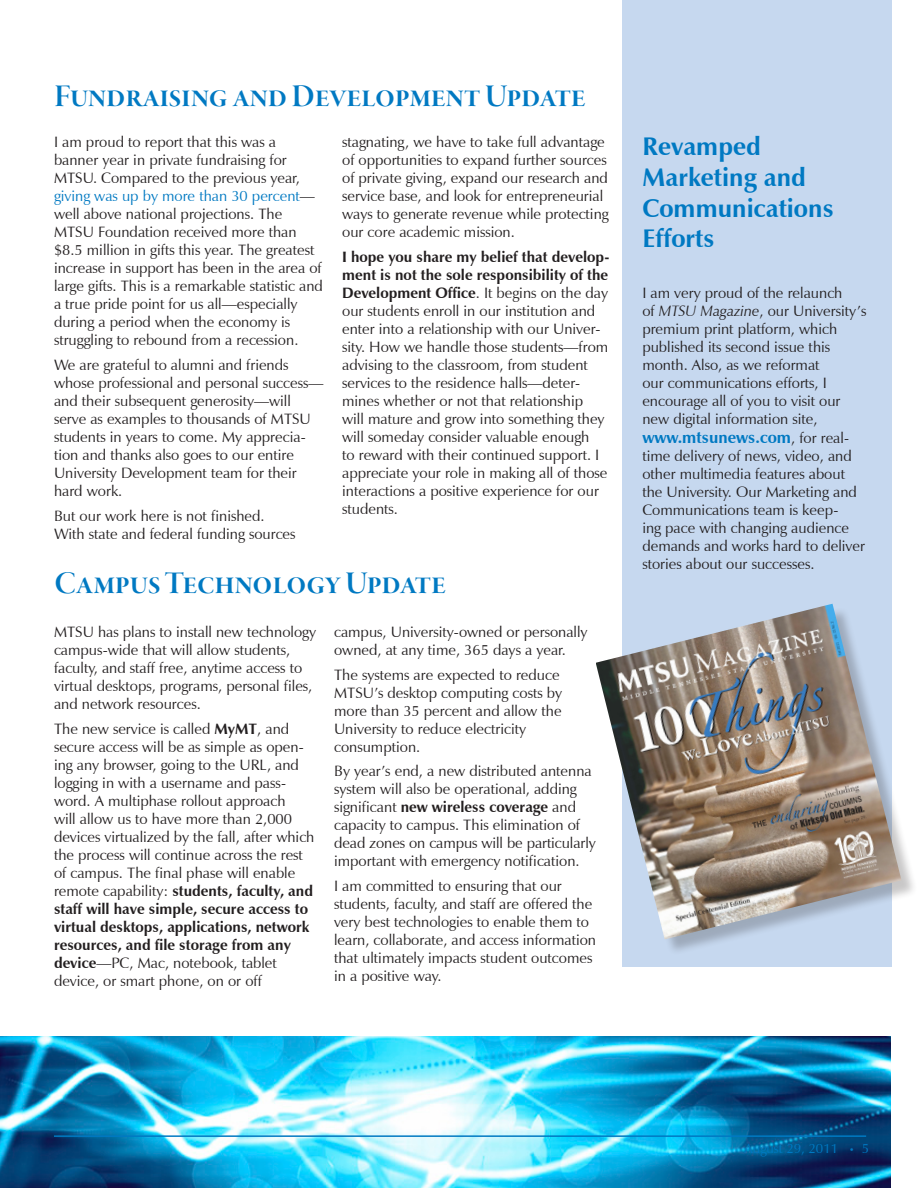
<style>
.page{position:relative;width:918px;height:1188px;background:#fff}
.page>*{position:absolute;margin:0;border:0;box-sizing:border-box;transform-origin:0 0}
.t1{font:33px "Garamond Premr Pro Smbd Disp";letter-spacing:.005em;color:#0079c2}
.t2{font:700 25.5px/30.6px "Zapf Humanist 601 BT";color:#0079c2}
.t3{font:700 16.5px "Zapf Humanist 601 BT";color:#0079c2}
.t4{font:15px/18px "Zapf Humanist 601 BT";color:#231f20}
.t5{font:13.5px "Zapf Humanist 601 BT";color:#0079c2}
.s1{color:#0079c2}
.s2{font-weight:700}
.s3{font-style:italic}
.s4{font-weight:400;font-size:15px;color:#231f20}
.s5{font-size:9px}
</style>
<div class="page">
<img style="left:0;top:1037px;width:891px;height:151px">
<div style="left:622px;top:0;width:270px;height:967px;background:#c6d8ef"></div>
<div style="left:598px;top:607px;width:320px;height:349px;background:#231f20;opacity:.25"></div>
<img style="left:596px;top:604px;width:306px;height:335px">
<hr style="left:54px;top:1135px;width:812px;height:2px;background:#0079c2">
<h1 class="t1" style="left:54px;top:78px;width:533px">Fundraising and Development Update</h1>
<p class="t4" style="left:54px;top:133px;width:271px">I am proud to report that this was a banner year in private fundraising for MTSU. Compared to the previous year, <span class="s1">giving was up by more than 30 percent</span>— well above national projections. The MTSU Foundation received more than $8.5 million in gifts this year. The greatest increase in support has been in the area of large gifts. This is a remarkable statistic and a true pride point for us all—especially during a period when the economy is struggling to rebound from a recession.</p>
<p class="t4" style="left:54px;top:356px;width:271px">We are grateful to alumni and friends whose professional and personal success— and their subsequent generosity—will serve as examples to thousands of MTSU students in years to come. My apprecia&shy;tion and thanks also goes to our entire University Development team for their hard work.</p>
<p class="t4" style="left:54px;top:506px;width:243px">But our work here is not finished.<br>With state and federal funding sources</p>
<p class="t4" style="left:342px;top:133px;width:268px">stagnating, we have to take full advantage of opportunities to expand further sources of private giving, expand our research and service base, and look for entrepreneurial ways to generate revenue while protecting our core academic mission.</p>
<p class="t4" style="left:342px;top:248px;width:269px"><span class="s2">I hope you share my belief that develop&shy;ment is not the sole responsibility of the Development Office</span>. It begins on the day our students enroll in our institution and enter into a relationship with our Univer&shy;sity. How we handle those students—from advising to the classroom, from student services to the residence halls—deter&shy;mines whether or not that relationship<br>will mature and grow into something they will someday consider valuable enough<br>to reward with their continued support. I appreciate your role in making all of those interactions a positive experience for our students.</p>
<h1 class="t1" style="left:54px;top:565px;width:393px">Campus Technology Update</h1>
<p class="t4" style="left:54px;top:623px;width:264px">MTSU has plans to install new technology campus-wide that will allow students, faculty, and staff free, anytime access to virtual desktops, programs, personal files, and network resources.</p>
<p class="t4" style="left:54px;top:719px;width:262px">The new service is called <span class="s2">MyMT</span>, and secure access will be as simple as open&shy;ing any browser, going to the URL, and logging in with a username and pass&shy;word. A multiphase rollout approach<br>will allow us to have more than 2,000 devices virtualized by the fall, after which the process will continue across the rest of campus. The final phase will enable remote capability: <span class="s2">students, faculty, and staff will have simple, secure access to virtual desktops, applications, network resources, and file storage from any device</span>—PC, Mac, notebook, tablet device, or smart phone, on or off</p>
<p class="t4" style="left:334px;top:623px;width:255px">campus, University-owned or personally owned, at any time, 365 days a year.</p>
<p class="t4" style="left:334px;top:665px;width:229px">The systems are expected to reduce<br>MTSU’s desktop computing costs by more than 35 percent and allow the<br>University to reduce electricity consumption.</p>
<p class="t4" style="left:334px;top:762px;width:263px">By year’s end, a new distributed antenna system will also be operational, adding significant <span class="s2">new wireless coverage</span> and capacity to campus. This elimination of dead zones on campus will be particularly important with emergency notification.</p>
<p class="t4" style="left:334px;top:877px;width:264px">I am committed to ensuring that our students, faculty, and staff are offered the very best technologies to enable them to learn, collaborate, and access information that ultimately impacts student outcomes in a positive way.</p>
<h2 class="t2" style="left:643px;top:131px;width:193px">Revamped<br>Marketing and<br>Communications<br>Efforts</h2>
<p class="t4" style="left:642px;top:283px;width:225px">I am very proud of the relaunch<br>of <span class="s3">MTSU Magazine</span>, our University’s premium print platform, which published its second issue this month. Also, as we reformat<br>our communications efforts, I encourage all of you to visit our new digital information site,</p>
<p class="t3" style="left:642px;top:428px;width:208px">www.mtsunews.com<span class="s4">, for real-</span></p>
<p class="t4" style="left:642px;top:447px;width:224px">time delivery of news, video, and other multimedia features about the University. Our Marketing and<br>Communications team is keep-<br>ing pace with changing audience demands and works hard to deliver stories about our successes.</p>
<p class="t5" style="left:745px;top:1140px;width:126px">August 29, 2011 <span class="s5">•</span> 5</p>
</div>
